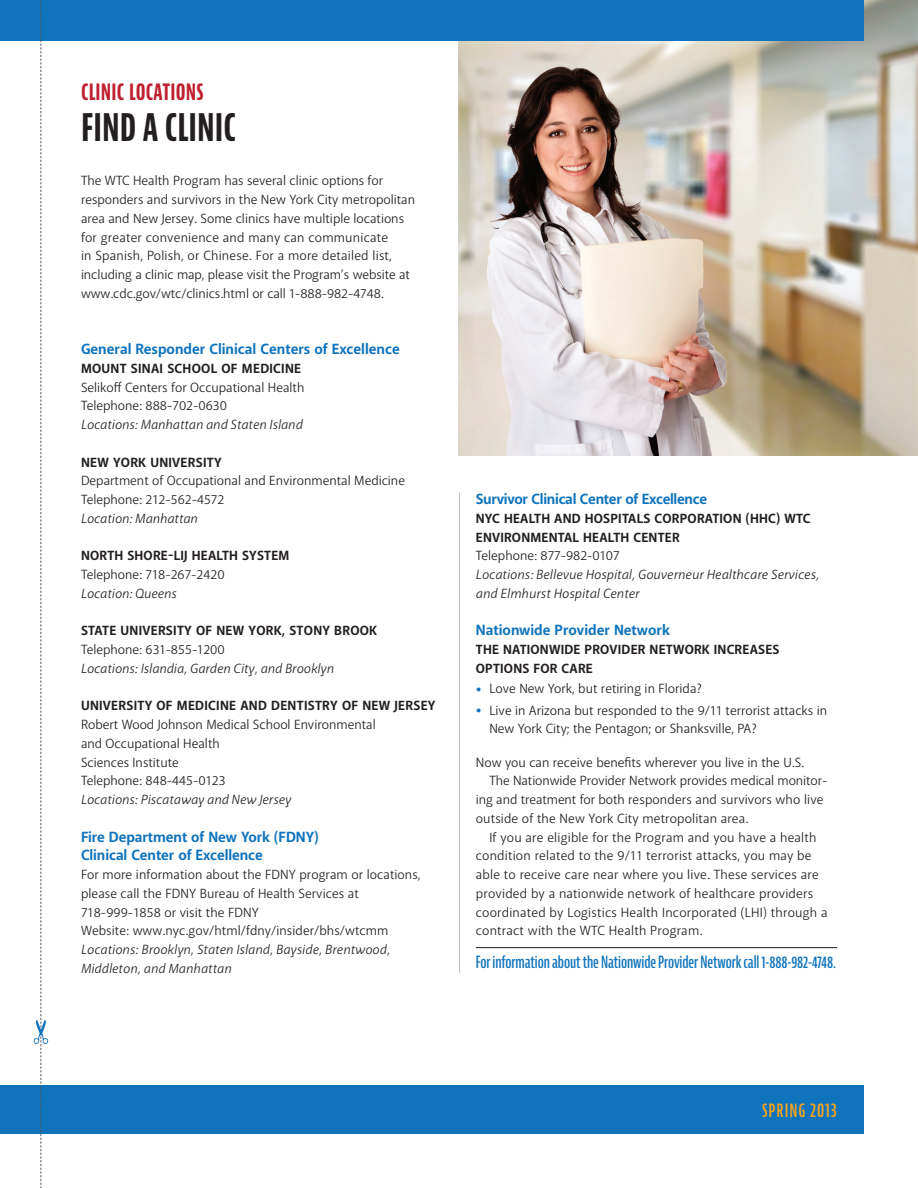
<style>
.page{position:relative;width:918px;height:1188px;background:#fff}
.page>*{position:absolute;margin:0;border:0;box-sizing:border-box;transform-origin:0 0}
.wtc_story_headline{font:700 extra-condensed 40.5px "Bernina Sans";color:#231f20}
.wtc_red_header{font:700 extra-condensed 24px "Bernina Sans";letter-spacing:.01em;color:#c01f2e}
.t1{font:600 extra-condensed 19.5px "Bernina Sans";letter-spacing:.05em;color:#f9a51b}
.wtc_sidebar_more_inf{font:600 extra-condensed 16.5px "Bernina Sans";letter-spacing:-.005em;color:#1074bc}
.wtc_body_no_indent{font:700 15px/18.8px "Akagi";letter-spacing:-.005em;color:#1074bc}
.wtc_body_no_indent-2{font:13.5px/18.8px "Akagi";color:#231f20}
.wtc_body_no_indent-3{font:italic 13.5px/18.8px "Akagi";letter-spacing:.015em;color:#231f20}
.wtc_body_indent{font:13.5px/18.8px "Akagi";letter-spacing:.015em;color:#231f20}
.wtc_body_no_indent-4{font:700 13.5px/18.8px "Akagi";letter-spacing:.015em;color:#231f20}
.wtc_body_indent-2{font:13.5px/18.8px "Akagi";letter-spacing:-.005em;color:#231f20}
.s1{font-size:21px;color:#1074bc}
</style>
<div class="page">
<img style="left:458px;top:0;width:460px;height:456px">
<hr style="left:459px;top:492px;width:1px;height:481px;background:#bcbdc0">
<div style="left:0;top:0;width:864px;height:40px;background:#1074bc"></div>
<div style="left:0;top:1085px;width:864px;height:48px;background:#1074bc"></div>
<hr style="left:476px;top:947px;width:361px;height:1px;background:#231f20">
<svg style="left:34px;top:0;width:14px;height:1188px"></svg>
<p class="wtc_red_header" style="left:81px;top:78px;width:124px">CLINIC LOCATIONS</p>
<p class="wtc_story_headline" style="left:81px;top:103px;width:156px">FIND A CLINIC</p>
<p class="wtc_body_no_indent-2" style="left:81px;top:171px;width:336px">The WTC Health Program has several clinic options for responders and survivors in the New York City metropolitan area and New Jersey. Some clinics have multiple locations for greater convenience and many can communicate<br>in Spanish, Polish, or Chinese. For a more detailed list, including a clinic map, please visit the Program’s website at www.cdc.gov/wtc/clinics.html or call 1-888-982-4748.</p>
<p class="wtc_body_no_indent" style="left:81px;top:340px;width:320px">General Responder Clinical Centers of Excellence</p>
<p class="wtc_body_no_indent-4" style="left:81px;top:359px;width:222px">MOUNT SINAI SCHOOL OF MEDICINE</p>
<p class="wtc_body_no_indent-2" style="left:81px;top:377px;width:225px">Selikoff Centers for Occupational Health</p>
<p class="wtc_body_no_indent-2" style="left:81px;top:396px;width:148px">Telephone: 888-702-0630</p>
<p class="wtc_body_no_indent-3" style="left:81px;top:415px;width:223px">Locations: Manhattan and Staten Island</p>
<p class="wtc_body_no_indent-4" style="left:81px;top:453px;width:142px">NEW YORK UNIVERSITY</p>
<p class="wtc_body_no_indent-2" style="left:81px;top:471px;width:326px">Department of Occupational and Environmental Medicine</p>
<p class="wtc_body_no_indent-2" style="left:81px;top:490px;width:145px">Telephone: 212-562-4572</p>
<p class="wtc_body_no_indent-3" style="left:81px;top:509px;width:118px">Location: Manhattan</p>
<p class="wtc_body_no_indent-4" style="left:81px;top:547px;width:210px">NORTH SHORE-LIJ HEALTH SYSTEM</p>
<p class="wtc_body_no_indent-2" style="left:81px;top:565px;width:145px">Telephone: 718-267-2420</p>
<p class="wtc_body_no_indent-3" style="left:81px;top:584px;width:97px">Location: Queens</p>
<p class="wtc_body_no_indent-4" style="left:81px;top:622px;width:298px">STATE UNIVERSITY OF NEW YORK, STONY BROOK</p>
<p class="wtc_body_no_indent-2" style="left:81px;top:640px;width:145px">Telephone: 631-855-1200</p>
<p class="wtc_body_no_indent-3" style="left:81px;top:659px;width:254px">Locations: Islandia, Garden City, and Brooklyn</p>
<p class="wtc_body_no_indent-4" style="left:81px;top:697px;width:356px">UNIVERSITY OF MEDICINE AND DENTISTRY OF NEW JERSEY</p>
<p class="wtc_body_no_indent-2" style="left:81px;top:715px;width:296px">Robert Wood Johnson Medical School Environmental and Occupational Health<br>Sciences Institute</p>
<p class="wtc_body_no_indent-2" style="left:81px;top:771px;width:146px">Telephone: 848-445-0123</p>
<p class="wtc_body_no_indent-3" style="left:81px;top:790px;width:212px">Locations: Piscataway and New Jersey</p>
<p class="wtc_body_no_indent" style="left:81px;top:827px;width:239px">Fire Department of New York (FDNY)<br>Clinical Center of Excellence</p>
<p class="wtc_body_no_indent-2" style="left:81px;top:865px;width:341px">For more information about the FDNY program or locations, please call the FDNY Bureau of Health Services at 718-999-1858 or visit the FDNY<br>Website: www.nyc.gov/html/fdny/insider/bhs/wtcmm</p>
<p class="wtc_body_no_indent-3" style="left:81px;top:940px;width:311px">Locations: Brooklyn, Staten Island, Bayside, Brentwood,<br>Middleton, and Manhattan</p>
<p class="wtc_body_no_indent" style="left:476px;top:490px;width:233px">Survivor Clinical Center of Excellence</p>
<p class="wtc_body_no_indent-4" style="left:476px;top:509px;width:336px">NYC HEALTH AND HOSPITALS CORPORATION (HHC) WTC<br>ENVIRONMENTAL HEALTH CENTER</p>
<p class="wtc_body_no_indent-2" style="left:476px;top:546px;width:145px">Telephone: 877-982-0107</p>
<p class="wtc_body_no_indent-3" style="left:476px;top:565px;width:345px">Locations: Bellevue Hospital, Gouverneur Healthcare Services, and Elmhurst Hospital Center</p>
<p class="wtc_body_no_indent" style="left:476px;top:621px;width:196px">Nationwide Provider Network</p>
<p class="wtc_body_no_indent-4" style="left:476px;top:640px;width:305px">THE NATIONWIDE PROVIDER NETWORK INCREASES<br>OPTIONS FOR CARE</p>
<p class="wtc_body_no_indent-2" style="left:476px;top:679px;width:227px"><span class="s1">•</span> Love New York, but retiring in Florida?</p>
<p class="wtc_body_no_indent-2" style="left:489px;top:701px;width:339px;line-height:18px;text-indent:-14px"><span class="s1">•</span> Live in Arizona but responded to the 9/11 terrorist attacks in<br>New York City; the Pentagon; or Shanksville, PA?</p>
<p class="wtc_body_no_indent-2" style="left:476px;top:752px;width:330px">Now you can receive benefits wherever you live in the U.S.</p>
<p class="wtc_body_indent-2" style="left:476px;top:771px;width:353px;text-indent:14px">The Nationwide Provider Network provides medical monitor&shy;ing and treatment for both responders and survivors who live outside of the New York City metropolitan area.</p>
<p class="wtc_body_indent" style="left:476px;top:827px;width:353px;text-indent:14px">If you are eligible for the Program and you have a health condition related to the 9/11 terrorist attacks, you may be able to receive care near where you live. These services are provided by a nationwide network of healthcare providers coordinated by Logistics Health Incorporated (LHI) through a contract with the WTC Health Program.</p>
<p class="wtc_sidebar_more_inf" style="left:476px;top:953px;width:361px">For information about the Nationwide Provider Network call 1-888-982-4748.</p>
<p class="t1" style="left:762px;top:1099px;width:76px">SPRING 2013</p>
</div>
